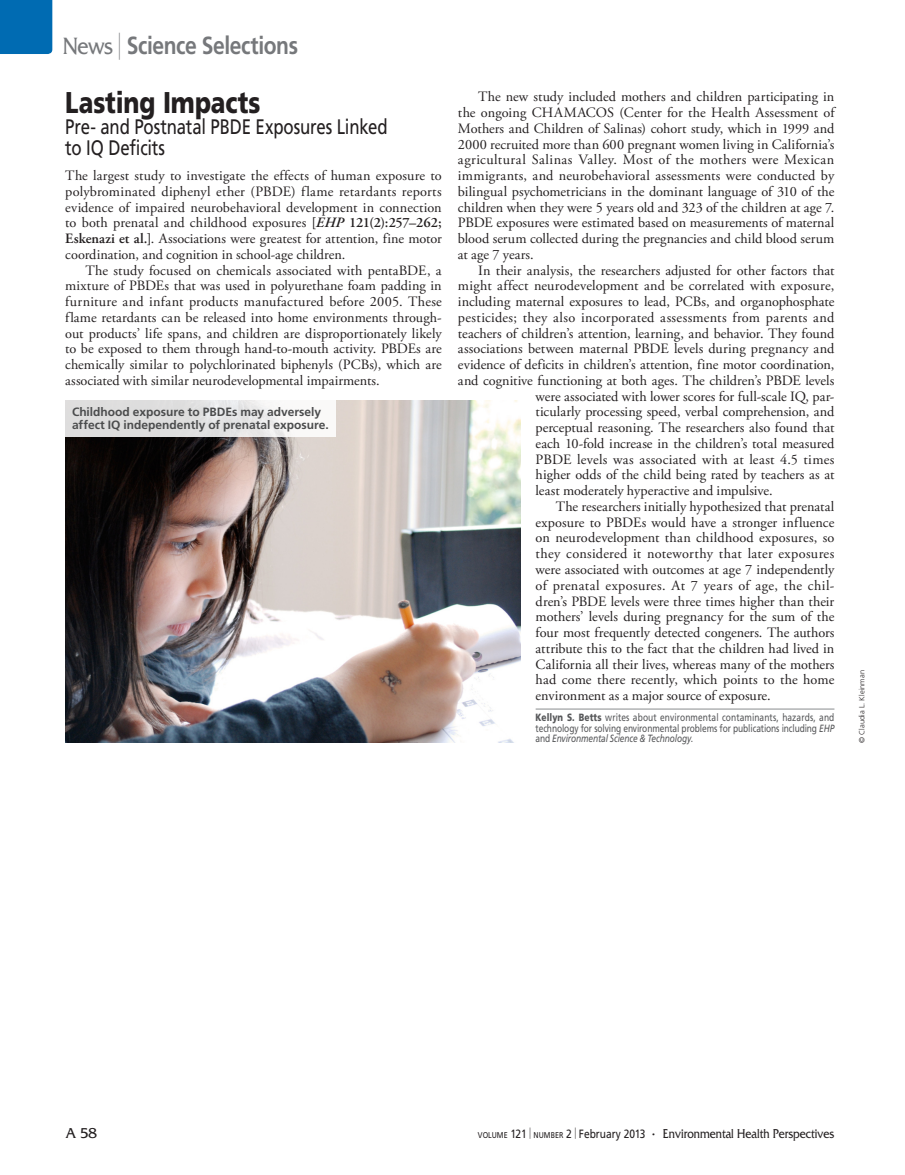
<style>
.page{position:relative;width:905px;height:1175px;background:#fff}
.page>*{position:absolute;margin:0;border:0;box-sizing:border-box;transform-origin:0 0}
.SS_head{font:900 30px "Frutiger LT Std";color:#231f20;scale:.8 1}
.t1{font:700 24.75px "Frutiger LT Std";letter-spacing:-.02em;color:#76787b;scale:.85 1}
.SS_subhead{font:21px/21px "Frutiger LT Std";letter-spacing:-.01em;color:#231f20;scale:.8 1}
.t2{font:15px "Friz Quadrata Std";color:#231f20}
.body_text{font:14.25px/15.8px "Adobe Garamond Pro";letter-spacing:.005em;color:#231f20;text-align:justify}
.body_text--First_Par{font:14.25px/15.8px "Adobe Garamond Pro";color:#231f20;text-align:justify}
.t3{font:13.5px "Friz Quadrata Std";color:#231f20;scale:.85 1}
.Caption_Text_of_Tran{font:700 12px/13.5px "Frutiger LT Std";color:#4b4c4d}
._2LINE_author_bio_7{font:10.5px/10.5px "Frutiger LT Std";letter-spacing:-.015em;color:#57585a;text-align:justify;scale:.8 1}
.Photo_Credit{font:300 7.5px "Frutiger LT Std";letter-spacing:.005em;color:#231f20}
.s1{font-family:"Friz Quadrata Std";font-weight:400}
.s2{font-weight:300;font-size:27px}
.s3{font-weight:600}
.s4{font-weight:600;font-style:italic}
.s5{font-weight:900}
.s6{font-style:italic}
.s7{font-family:"Frutiger LT Std";font-size:8.4px}
.s8{font-family:"Frutiger LT Std";font-size:12px}
.s9{font-family:"Frutiger LT Std";font-weight:300;font-size:11.25px}
.s10{font-size:10.5px}
</style>
<div class="page">
<div style="left:0;top:0;width:52px;height:54px;background:#006bb2"></div>
<hr style="left:535px;top:708px;width:299px;height:1px;background:#8a8c8f">
<img style="left:65px;top:400px;width:456px;height:342px">
<div style="left:65px;top:400px;width:270px;height:36px;background:linear-gradient(to right,#d5d5d5,#f7f7f6)"></div>
<h2 class="t1" style="left:63px;top:31px;width:278px"><span class="s1">News</span> <span class="s2">|</span> Science Selections</h2>
<p class="SS_head" style="left:65px;top:84px;width:246px">Lasting Impacts</p>
<p class="SS_subhead" style="left:65px;top:116px;width:404px">Pre- and Postnatal PBDE Exposures Linked to IQ Deficits</p>
<p class="body_text--First_Par" style="left:65px;top:168px;width:378px">The largest study to investigate the effects of human exposure to polybrominated diphenyl ether (PBDE) flame retardants reports evidence of impaired neurobehavioral development in connection to both prenatal and childhood exposures <span class="s3">[</span><span class="s4">EHP</span> <span class="s3">121(2):257–262; Eskenazi et al.]</span>. Associations were greatest for attention, fine motor coordination, and cognition in school-age children.</p>
<p class="body_text" style="left:65px;top:263px;width:378px;text-indent:20px">The study focused on chemicals associated with pentaBDE, a mixture of PBDEs that was used in polyurethane foam padding in furniture and infant products manufactured before 2005. These flame retardants can be released into home environments through&shy;out products’ life spans, and children are disproportionately likely to be exposed to them through hand-to-mouth activity. PBDEs are chemically similar to polychlorinated biphenyls (PCBs), which are associated with similar neurodevelopmental impairments.</p>
<p class="Caption_Text_of_Tran" style="left:72px;top:405px;width:258px">Childhood exposure to PBDEs may adversely affect IQ independently of prenatal exposure.</p>
<p class="body_text" style="left:458px;top:89px;width:378px;text-indent:20px">The new study included mothers and children participating in the ongoing CHAMACOS (Center for the Health Assessment of Mothers and Children of Salinas) cohort study, which in 1999 and 2000 recruited more than 600 pregnant women living in California’s agricultural Salinas Valley. Most of the mothers were Mexican immigrants, and neurobehavioral assessments were conducted by bilingual psychometricians in the dominant language of 310 of the children when they were 5 years old and 323 of the children at age 7.<br>PBDE exposures were estimated based on measurements of maternal blood serum collected during the pregnancies and child blood serum at age 7 years.</p>
<p class="body_text" style="left:478px;top:263px;width:358px">In their analysis, the researchers adjusted for other factors that</p>
<p class="body_text" style="left:458px;top:278px;width:378px">might affect neurodevelopment and be correlated with exposure,</p>
<p class="body_text" style="left:458px;top:294px;width:378px">including maternal exposures to lead, PCBs, and organophosphate</p>
<p class="body_text" style="left:458px;top:310px;width:378px">pesticides; they also incorporated assessments from parents and</p>
<p class="body_text" style="left:458px;top:326px;width:378px">teachers of children’s attention, learning, and behavior. They found</p>
<p class="body_text" style="left:458px;top:341px;width:378px">associations between maternal PBDE levels during pregnancy and</p>
<p class="body_text" style="left:458px;top:357px;width:378px">evidence of deficits in children’s attention, fine motor coordination,</p>
<p class="body_text" style="left:458px;top:373px;width:378px">and cognitive functioning at both ages. The children’s PBDE levels</p>
<p class="body_text" style="left:535px;top:389px;width:300px">were associated with lower scores for full-scale IQ, par-</p>
<p class="body_text" style="left:535px;top:404px;width:300px">ticularly processing speed, verbal comprehension, and</p>
<p class="body_text" style="left:535px;top:420px;width:300px">perceptual reasoning. The researchers also found that</p>
<p class="body_text" style="left:535px;top:436px;width:300px">each 10-fold increase in the children’s total measured</p>
<p class="body_text" style="left:535px;top:452px;width:300px">PBDE levels was associated with at least 4.5 times</p>
<p class="body_text" style="left:535px;top:467px;width:300px">higher odds of the child being rated by teachers as at</p>
<p class="body_text" style="left:535px;top:483px;width:238px">least moderately hyperactive and impulsive.</p>
<p class="body_text" style="left:535px;top:499px;width:300px;text-indent:20px">The researchers initially hypothesized that prenatal exposure to PBDEs would have a stronger influence on neurodevelopment than childhood exposures, so they considered it noteworthy that later exposures were associated with outcomes at age 7 independently of prenatal exposures. At 7 years of age, the chil&shy;dren’s PBDE levels were three times higher than their mothers’ levels during pregnancy for the sum of the four most frequently detected congeners. The authors attribute this to the fact that the children had lived in California all their lives, whereas many of the mothers had come there recently, which points to the home environment as a major source of exposure.</p>
<p class="_2LINE_author_bio_7" style="left:535px;top:712px;width:375px"><span class="s5">Kellyn S. Betts</span> writes about environmental contaminants, hazards, and technology for solving environmental problems for publications including <span class="s6">EHP </span>and <span class="s6">Environmental Science &amp; Technology</span>.</p>
<p class="Photo_Credit" style="left:857px;top:742px;width:74px;rotate:-90deg">© Claudia L. Kleinman</p>
<p class="t2" style="left:66px;top:1124px;width:33px">A 58</p>
<p class="t3" style="left:478px;top:1125px;width:421px"><span class="s7">VOLUME</span> <span class="s8">121</span> <span class="s9">|</span> <span class="s7">NUMBER</span> <span class="s8">2</span> <span class="s9">|</span> <span class="s8">February 2013</span> <span class="s10">•</span> Environmental Health Perspectives</p>
</div>
